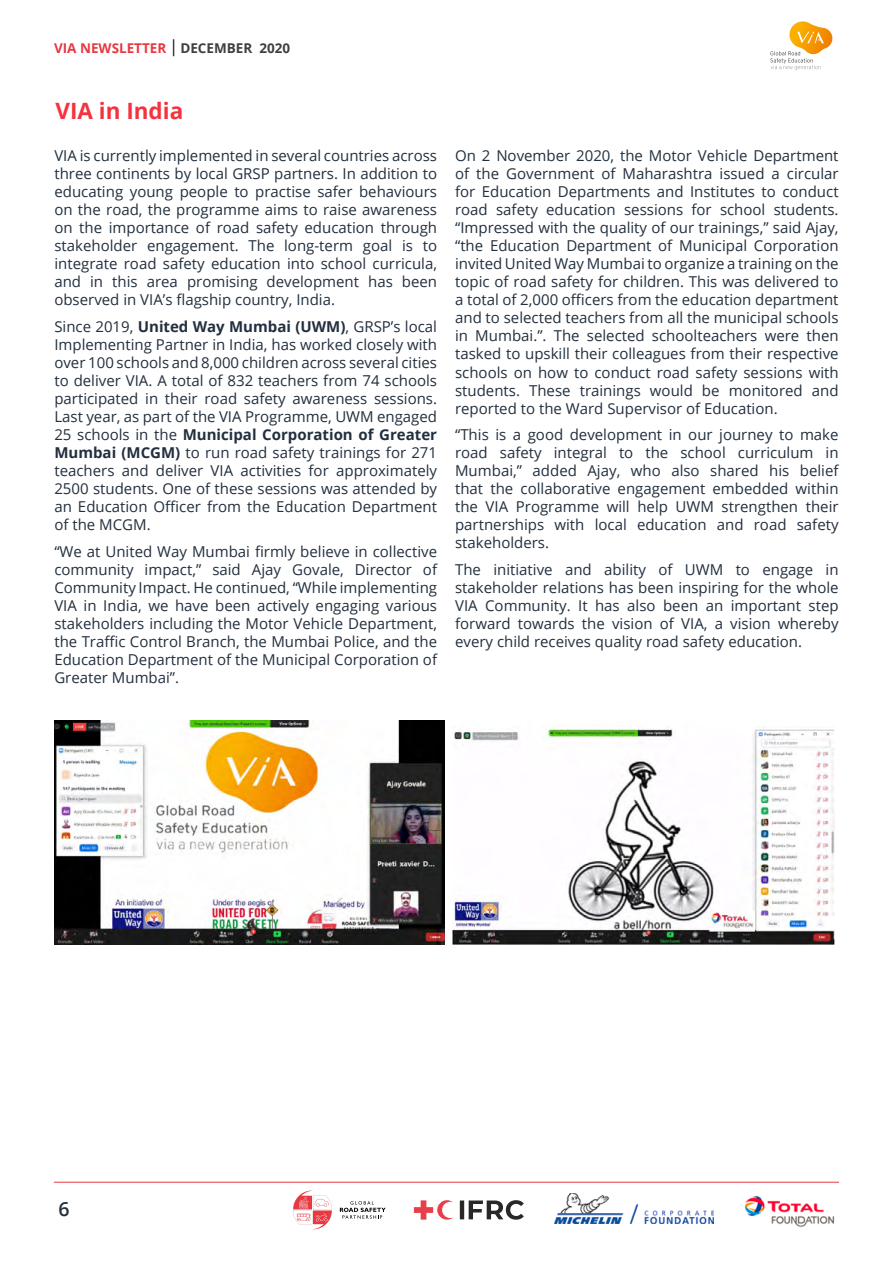
<style>
.page{position:relative;width:893px;height:1263px;background:#fff}
.page>*{position:absolute;margin:0;border:0;box-sizing:border-box;transform-origin:0 0}
.t1{font:700 22.5px "Open Sans";color:#f4333f}
.t2{font:600 19.5px "Open Sans";color:#222f3e}
.t3{font:15px/18px "Open Sans";color:#222f3e;text-align:justify}
.t4{font:700 13.5px "Open Sans";color:#e73843}
.s1{color:#3f3f3e}
.s2{font-weight:700}
</style>
<div class="page">
<img style="left:452px;top:726px;width:383px;height:218px">
<img style="left:54px;top:721px;width:391px;height:223px">
<svg style="left:173px;top:39px;width:1px;height:17px"></svg>
<img style="left:745px;top:1196px;width:90px;height:31px">
<svg style="left:414px;top:1200px;width:39px;height:20px"></svg>
<svg style="left:460px;top:1200px;width:64px;height:20px"></svg>
<svg style="left:340px;top:1201px;width:46px;height:18px"></svg>
<svg style="left:293px;top:1191px;width:39px;height:38px"></svg>
<img style="left:555px;top:1193px;width:158px;height:30px">
<hr style="left:54px;top:1182px;width:785px;height:1px;background:#e73843">
<svg style="left:770px;top:21px;width:63px;height:49px"></svg>
<p class="t4" style="left:54px;top:38px;width:238px">VIA NEWSLETTER <span class="s1">DECEMBER 2020</span></p>
<h1 class="t1" style="left:55px;top:95px;width:129px">VIA in India</h1>
<p class="t3" style="left:54px;top:147px;width:384px">VIA is currently implemented in several countries across three continents by local GRSP partners. In addition to educating young people to practise safer behaviours on the road, the programme aims to raise awareness on the importance of road safety education through stakeholder engagement. The long-term goal is to integrate road safety education into school curricula, and in this area promising development has been observed in VIA’s flagship country, India.</p>
<p class="t3" style="left:54px;top:317px;width:384px">Since 2019, <span class="s2">United Way Mumbai (UWM)</span>, GRSP’s local Implementing Partner in India, has worked closely with over 100 schools and 8,000 children across several cities to deliver VIA. A total of 832 teachers from 74 schools participated in their road safety awareness sessions.<br>Last year, as part of the VIA Programme, UWM engaged 25 schools in the <span class="s2">Municipal Corporation of Greater Mumbai (MCGM)</span> to run road safety trainings for 271 teachers and deliver VIA activities for approximately 2500 students. One of these sessions was attended by an Education Officer from the Education Department of the MCGM.</p>
<p class="t3" style="left:54px;top:542px;width:384px">“We at United Way Mumbai firmly believe in collective community impact,” said Ajay Govale, Director of Community Impact. He continued, “While implementing VIA in India, we have been actively engaging various stakeholders including the Motor Vehicle Department, the Traffic Control Branch, the Mumbai Police, and the Education Department of the Municipal Corporation of Greater Mumbai”.</p>
<p class="t3" style="left:455px;top:147px;width:385px">On 2 November 2020, the Motor Vehicle Department of the Government of Maharashtra issued a circular for Education Departments and Institutes to conduct road safety education sessions for school students. “Impressed with the quality of our trainings,” said Ajay, “the Education Department of Municipal Corporation invited United Way Mumbai to organize a training on the topic of road safety for children. This was delivered to a total of 2,000 officers from the education department and to selected teachers from all the municipal schools in Mumbai.”. The selected schoolteachers were then tasked to upskill their colleagues from their respective schools on how to conduct road safety sessions with students. These trainings would be monitored and reported to the Ward Supervisor of Education.</p>
<p class="t3" style="left:455px;top:425px;width:385px">“This is a good development in our journey to make road safety integral to the school curriculum in Mumbai,” added Ajay, who also shared his belief that the collaborative engagement embedded within the VIA Programme will help UWM strengthen their partnerships with local education and road safety stakeholders.</p>
<p class="t3" style="left:455px;top:560px;width:385px">The initiative and ability of UWM to engage in stakeholder relations has been inspiring for the whole VIA Community. It has also been an important step forward towards the vision of VIA, a vision whereby every child receives quality road safety education.</p>
<h2 class="t2" style="left:59px;top:1196px;width:13px">6</h2>
</div>
